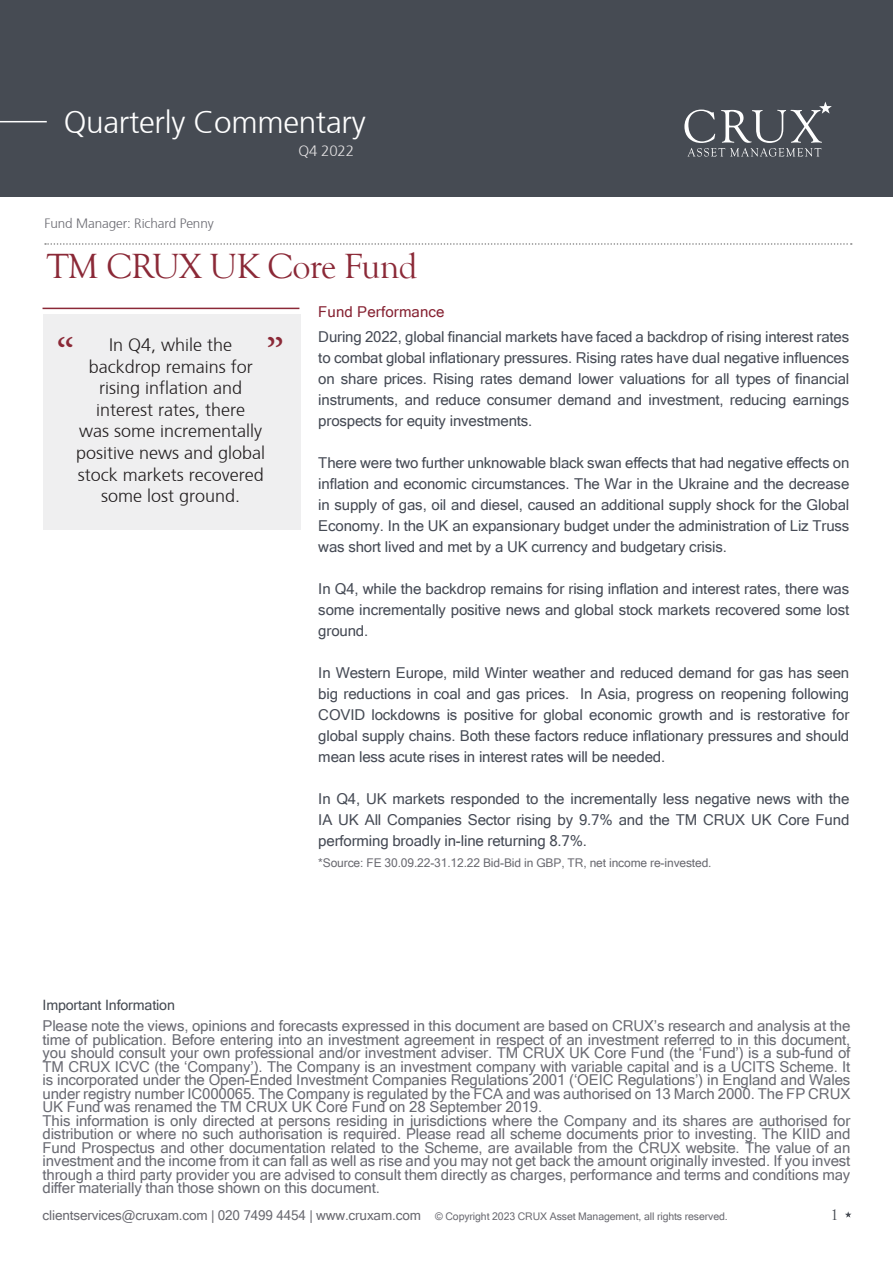
<style>
.page{position:relative;width:893px;height:1263px;background:#fff}
.page>*{position:absolute;margin:0;border:0;box-sizing:border-box;transform-origin:0 0}
.t1{font:45px "Minion Pro";color:#8b2937}
.t2{font:36px "Goudy Old Style T";letter-spacing:-.02em;color:#8b2937}
.t3{font:300 31.5px "Frutiger";letter-spacing:-.01em;color:#fff}
.t4{font:300 18px/21.6px "Frutiger";color:#231f20;text-align:center}
.t5{font:16.05px "Goudy Old Style T";color:#464b53}
.t6{font:15px/21px "Microsoft Sans Serif";letter-spacing:-.01em;color:#464b55;text-align:justify}
.t7{font:15px/13.5px "Microsoft Sans Serif";letter-spacing:-.01em;color:#6a6b73}
.Paragraph_Style_1{font:15px "Microsoft Sans Serif";letter-spacing:.01em;color:#862232}
.t8{font:300 15px "Frutiger";letter-spacing:-.01em;color:#e4e2e3}
.t9{font:14.25px "Microsoft Sans Serif";letter-spacing:-.01em;color:#464b53}
.t10{font:13.5px "Microsoft Sans Serif";letter-spacing:-.01em;color:#6a6a71}
.t11{font:300 13.5px "Frutiger";letter-spacing:-.01em;color:#6a6a71}
.t12{font:12px "Microsoft Sans Serif";letter-spacing:-.01em;color:#6a6a71}
.t13{font:10.5px "Microsoft Sans Serif";letter-spacing:-.01em;color:#6a6a71}
</style>
<div class="page">
<svg style="left:845px;top:1211px;width:6px;height:7px"></svg>
<div style="left:0;top:0;width:893px;height:197px;background:#464b53"></div>
<hr style="left:0;top:121px;width:47px;height:1px;background:#fff">
<svg style="left:684px;top:102px;width:148px;height:55px"></svg>
<svg style="left:45px;top:243px;width:807px;height:2px"></svg>
<div style="left:43px;top:315px;width:257px;height:215px;background:#efeff0"></div>
<hr style="left:43px;top:308px;width:256px;height:1px;background:#8b2937">
<h3 class="t3" style="left:64px;top:100px;width:303px">Quarterly Commentary</h3>
<p class="t8" style="left:298px;top:140px;width:57px">Q4 2022</p>
<p class="t11" style="left:45px;top:214px;width:171px">Fund Manager: Richard Penny</p>
<p class="t2" style="left:47px;top:246px;width:372px">TM CRUX UK Core Fund</p>
<p class="t1" style="left:56px;top:325px;width:19px">“</p>
<p class="t1" style="left:284px;top:359px;width:19px;rotate:-180deg">“</p>
<p class="t4" style="left:76px;top:333px;width:191px">In Q4, while the backdrop remains for rising inflation and interest rates, there<br>was some incrementally positive news and global stock markets recovered some lost ground.</p>
<p class="Paragraph_Style_1" style="left:318px;top:302px;width:128px">Fund Performance</p>
<p class="t6" style="left:318px;top:326px;width:532px">During 2022, global financial markets have faced a backdrop of rising interest rates to combat global inflationary pressures. Rising rates have dual negative influences on share prices. Rising rates demand lower valuations for all types of financial instruments, and reduce consumer demand and investment, reducing earnings prospects for equity investments.</p>
<p class="t6" style="left:318px;top:452px;width:533px">There were two further unknowable black swan effects that had negative effects on inflation and economic circumstances. The War in the Ukraine and the decrease in supply of gas, oil and diesel, caused an additional supply shock for the Global Economy. In the UK an expansionary budget under the administration of Liz Truss was short lived and met by a UK currency and budgetary crisis.</p>
<p class="t6" style="left:318px;top:578px;width:532px">In Q4, while the backdrop remains for rising inflation and interest rates, there was some incrementally positive news and global stock markets recovered some lost ground.</p>
<p class="t6" style="left:318px;top:662px;width:532px">In Western Europe, mild Winter weather and reduced demand for gas has seen big reductions in coal and gas prices. In Asia, progress on reopening following COVID lockdowns is positive for global economic growth and is restorative for global supply chains. Both these factors reduce inflationary pressures and should mean less acute rises in interest rates will be needed.</p>
<p class="t6" style="left:318px;top:788px;width:532px">In Q4, UK markets responded to the incrementally less negative news with the IA UK All Companies Sector rising by 9.7% and the TM CRUX UK Core Fund performing broadly in-line returning 8.7%.</p>
<p class="t12" style="left:318px;top:855px;width:395px">*Source: FE 30.09.22-31.12.22 Bid-Bid in GBP, TR, net income re-invested.</p>
<p class="t9" style="left:43px;top:996px;width:134px">Important Information</p>
<p class="t7" style="left:43px;top:1019px;width:809px">Please note the views, opinions and forecasts expressed in this document are based on CRUX’s research and analysis at the time of publication. Before entering into an investment agreement in respect of an investment referred to in this document, you should consult your own professional and/or investment adviser. TM CRUX UK Core Fund (the ‘Fund’) is a sub-fund of TM CRUX ICVC (the ‘Company’). The Company is an investment company with variable capital and is a UCITS Scheme. It is incorporated under the Open-Ended Investment Companies Regulations 2001 (‘OEIC Regulations’) in England and Wales under registry number IC000065. The Company is regulated by the FCA and was authorised on 13 March 2000. The FP CRUX UK Fund was renamed the TM CRUX UK Core Fund on 28 September 2019.<br>This information is only directed at persons residing in jurisdictions where the Company and its shares are authorised for distribution or where no such authorisation is required. Please read all scheme documents prior to investing. The KIID and Fund Prospectus and other documentation related to the Scheme, are available from the CRUX website. The value of an investment and the income from it can fall as well as rise and you may not get back the amount originally invested. If you invest through a third party provider you are advised to consult them directly as charges, performance and terms and conditions may differ materially than those shown on this document.</p>
<p class="t13" style="left:435px;top:1209px;width:294px">© Copyright 2023 CRUX Asset Management, all rights reserved.</p>
<p class="t10" style="left:43px;top:1206px;width:380px">clientservices@cruxam.com | 020 7499 4454 | www.cruxam.com</p>
<p class="t5" style="left:830px;top:1206px;width:9px">1</p>
</div>
